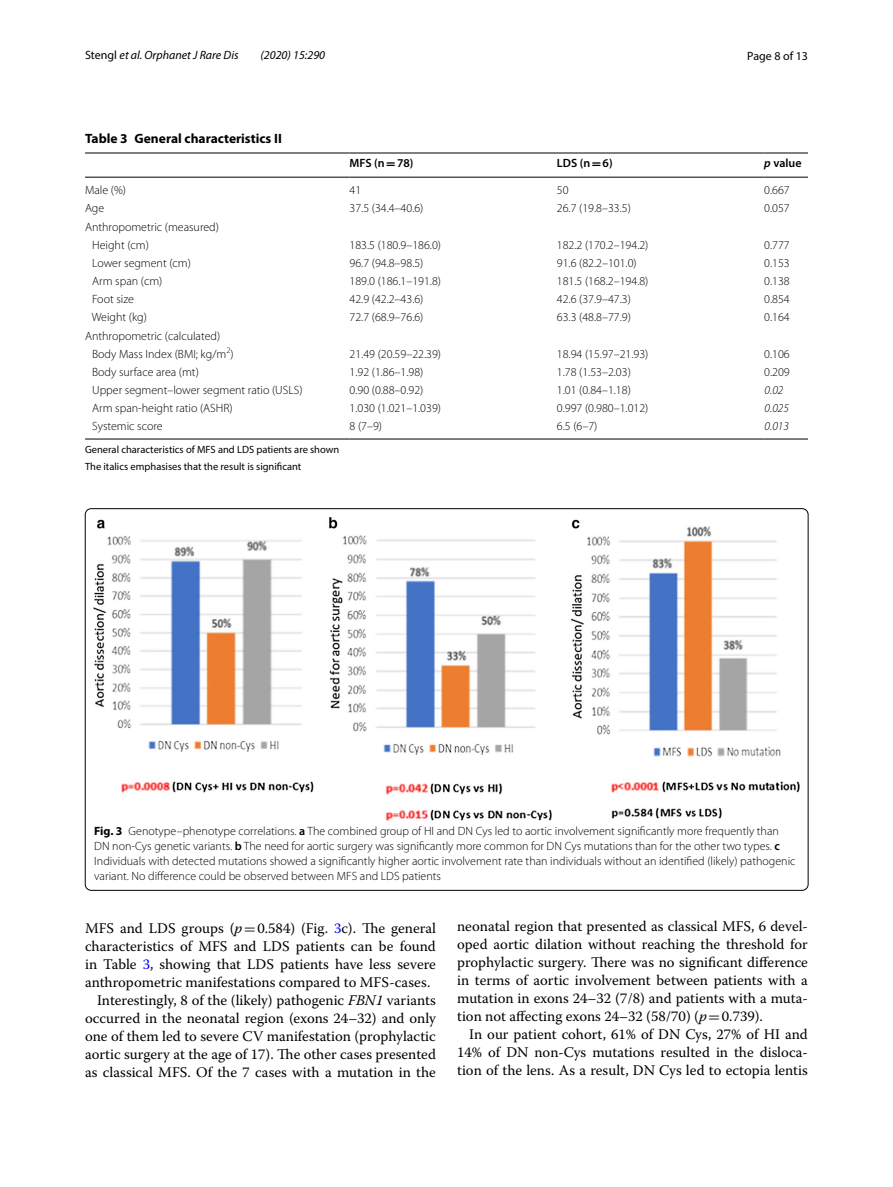
<style>
.page{position:relative;width:893px;height:1187px;background:#fff}
.page>*{position:absolute;margin:0;border:0;box-sizing:border-box;transform-origin:0 0}
.t1{font:14.7px/18px "Warnock Pro";color:#000;text-align:justify}
.t2{font:700 13.5px "Myriad Pro";color:#000}
.t3{font:300 12px/15px "Myriad Pro";color:#000}
.t4{font:italic 12px "Myriad Pro";color:#000}
.t5{font:600 12px "Myriad Pro";color:#000}
.t6{font:italic 300 12px "Myriad Pro";color:#000}
.t7{font:12px "Myriad Pro";color:#000}
.t8{font:10.5px/17px "Myriad Pro";color:#000}
.s1{font-style:normal}
.s2{font-family:"SPSMTSYB Bold";font-weight:400}
.s3{font-style:italic}
.s4{font-weight:700}
.s5{font-weight:600}
.s6{font-family:"MTSY"}
.s7{color:#00f}
</style>
<div class="page">
<hr style="left:85px;top:153px;width:265px;height:1px;background:#000">
<hr style="left:85px;top:177px;width:265px;height:1px;background:#000">
<hr style="left:350px;top:153px;width:207px;height:1px;background:#000">
<hr style="left:350px;top:177px;width:207px;height:1px;background:#000">
<hr style="left:557px;top:153px;width:207px;height:1px;background:#000">
<hr style="left:557px;top:177px;width:207px;height:1px;background:#000">
<hr style="left:764px;top:153px;width:44px;height:1px;background:#000">
<hr style="left:764px;top:177px;width:44px;height:1px;background:#000">
<hr style="left:85px;top:439px;width:265px;height:1px;background:#000">
<hr style="left:350px;top:439px;width:207px;height:1px;background:#000">
<hr style="left:557px;top:439px;width:207px;height:1px;background:#000">
<hr style="left:764px;top:439px;width:44px;height:1px;background:#000">
<img style="left:94px;top:517px;width:706px;height:303px">
<p class="t4" style="left:85px;top:48px;width:155px"><span class="s1">Stengl</span> et al. Orphanet J Rare Dis</p>
<p class="t4" style="left:260px;top:48px;width:66px">(2020) 15:290</p>
<p class="t7" style="left:747px;top:48px;width:62px">Page 8 of 13</p>
<p class="t2" style="left:85px;top:130px;width:198px">Table 3 General characteristics II</p>
<p class="t5" style="left:350px;top:156px;width:66px">MFS (n<span class="s2">=</span>78)</p>
<p class="t5" style="left:557px;top:156px;width:57px">LDS (n<span class="s2">=</span>6)</p>
<p class="t5" style="left:764px;top:156px;width:39px"><span class="s3">p</span> value</p>
<p class="t3" style="left:85px;top:183px;width:43px">Male (%)</p>
<p class="t3" style="left:350px;top:183px;width:13px">41</p>
<p class="t3" style="left:557px;top:183px;width:13px">50</p>
<p class="t3" style="left:764px;top:183px;width:27px">0.667</p>
<p class="t3" style="left:85px;top:201px;width:21px">Age</p>
<p class="t3" style="left:350px;top:201px;width:75px">37.5 (34.4–40.6)</p>
<p class="t3" style="left:557px;top:201px;width:75px">26.7 (19.8–33.5)</p>
<p class="t3" style="left:764px;top:201px;width:27px">0.057</p>
<p class="t3" style="left:92px;top:218px;width:128px;line-height:18.1px;text-indent:-7px">Anthropometric (measured)<br>Height (cm)</p>
<p class="t3" style="left:350px;top:237px;width:93px">183.5 (180.9–186.0)</p>
<p class="t3" style="left:557px;top:237px;width:93px">182.2 (170.2–194.2)</p>
<p class="t3" style="left:764px;top:237px;width:27px">0.777</p>
<p class="t3" style="left:92px;top:255px;width:100px">Lower segment (cm)</p>
<p class="t3" style="left:350px;top:255px;width:75px">96.7 (94.8–98.5)</p>
<p class="t3" style="left:557px;top:255px;width:81px">91.6 (82.2–101.0)</p>
<p class="t3" style="left:764px;top:255px;width:27px">0.153</p>
<p class="t3" style="left:92px;top:274px;width:72px">Arm span (cm)</p>
<p class="t3" style="left:350px;top:274px;width:93px">189.0 (186.1–191.8)</p>
<p class="t3" style="left:557px;top:274px;width:93px">181.5 (168.2–194.8)</p>
<p class="t3" style="left:764px;top:274px;width:27px">0.138</p>
<p class="t3" style="left:92px;top:292px;width:43px">Foot size</p>
<p class="t3" style="left:350px;top:292px;width:75px">42.9 (42.2–43.6)</p>
<p class="t3" style="left:557px;top:292px;width:75px">42.6 (37.9–47.3)</p>
<p class="t3" style="left:764px;top:292px;width:27px">0.854</p>
<p class="t3" style="left:92px;top:310px;width:57px">Weight (kg)</p>
<p class="t3" style="left:350px;top:310px;width:75px">72.7 (68.9–76.6)</p>
<p class="t3" style="left:557px;top:310px;width:75px">63.3 (48.8–77.9)</p>
<p class="t3" style="left:764px;top:310px;width:27px">0.164</p>
<p class="t3" style="left:92px;top:327px;width:143px;line-height:18.1px;text-indent:-7px">Anthropometric (calculated)<br>Body Mass Index (BMI; kg/m<sup>2</sup>)</p>
<p class="t3" style="left:349px;top:346px;width:93px">21.49 (20.59–22.39)</p>
<p class="t3" style="left:557px;top:346px;width:93px">18.94 (15.97–21.93)</p>
<p class="t3" style="left:764px;top:346px;width:27px">0.106</p>
<p class="t3" style="left:92px;top:364px;width:108px">Body surface area (mt)</p>
<p class="t3" style="left:349px;top:364px;width:75px">1.92 (1.86–1.98)</p>
<p class="t3" style="left:557px;top:364px;width:75px">1.78 (1.53–2.03)</p>
<p class="t3" style="left:764px;top:364px;width:27px">0.209</p>
<p class="t3" style="left:92px;top:383px;width:212px">Upper segment–lower segment ratio (USLS)</p>
<p class="t3" style="left:349px;top:383px;width:75px">0.90 (0.88–0.92)</p>
<p class="t3" style="left:557px;top:383px;width:75px">1.01 (0.84–1.18)</p>
<p class="t6" style="left:765px;top:383px;width:20px">0.02</p>
<p class="t3" style="left:92px;top:401px;width:142px">Arm span-height ratio (ASHR)</p>
<p class="t3" style="left:349px;top:401px;width:93px">1.030 (1.021–1.039)</p>
<p class="t3" style="left:557px;top:401px;width:93px">0.997 (0.980–1.012)</p>
<p class="t6" style="left:765px;top:402px;width:26px">0.025</p>
<p class="t3" style="left:92px;top:419px;width:72px">Systemic score</p>
<p class="t3" style="left:349px;top:419px;width:34px">8 (7–9)</p>
<p class="t3" style="left:557px;top:419px;width:42px">6.5 (6–7)</p>
<p class="t6" style="left:765px;top:420px;width:26px">0.013</p>
<p class="t8" style="left:85px;top:441px;width:256px">General characteristics of MFS and LDS patients are shown<br>The italics emphasises that the result is significant</p>
<p class="t3" style="left:94px;top:824px;width:703px"><span class="s4">Fig. 3</span> Genotype–phenotype correlations. <span class="s5">a</span> The combined group of HI and DN Cys led to aortic involvement significantly more frequently than DN non-Cys genetic variants. <span class="s5">b</span> The need for aortic surgery was significantly more common for DN Cys mutations than for the other two types. <span class="s5">c </span>Individuals with detected mutations showed a significantly higher aortic involvement rate than individuals without an identified (likely) pathogenic variant. No difference could be observed between MFS and LDS patients</p>
<p class="t1" style="left:85px;top:918px;width:352px">MFS and LDS groups (<span class="s3">p</span><span class="s6">=</span>0.584) (Fig. <span class="s7">3</span>c). The general</p>
<p class="t1" style="left:85px;top:936px;width:352px">characteristics of MFS and LDS patients can be found</p>
<p class="t1" style="left:85px;top:954px;width:352px">in Table <span class="s7">3</span>, showing that LDS patients have less severe</p>
<p class="t1" style="left:85px;top:972px;width:347px">anthropometric manifestations compared to MFS-cases.</p>
<p class="t1" style="left:97px;top:990px;width:340px">Interestingly, 8 of the (likely) pathogenic <span class="s3">FBN1</span> variants</p>
<p class="t1" style="left:85px;top:1008px;width:352px">occurred in the neonatal region (exons 24–32) and only</p>
<p class="t1" style="left:85px;top:1026px;width:352px">one of them led to severe CV manifestation (prophylactic</p>
<p class="t1" style="left:85px;top:1044px;width:352px">aortic surgery at the age of 17). The other cases presented</p>
<p class="t1" style="left:85px;top:1062px;width:352px">as classical MFS. Of the 7 cases with a mutation in the</p>
<p class="t1" style="left:457px;top:916px;width:352px">neonatal region that presented as classical MFS, 6 devel&shy;oped aortic dilation without reaching the threshold for prophylactic surgery. There was no significant difference in terms of aortic involvement between patients with a mutation in exons 24–32 (7/8) and patients with a muta&shy;tion not affecting exons 24–32 (58/70) (<span class="s3">p</span><span class="s6">=</span>0.739).</p>
<p class="t1" style="left:457px;top:1024px;width:352px;text-indent:12px">In our patient cohort, 61% of DN Cys, 27% of HI and 14% of DN non-Cys mutations resulted in the disloca&shy;tion of the lens. As a result, DN Cys led to ectopia lentis</p>
</div>
